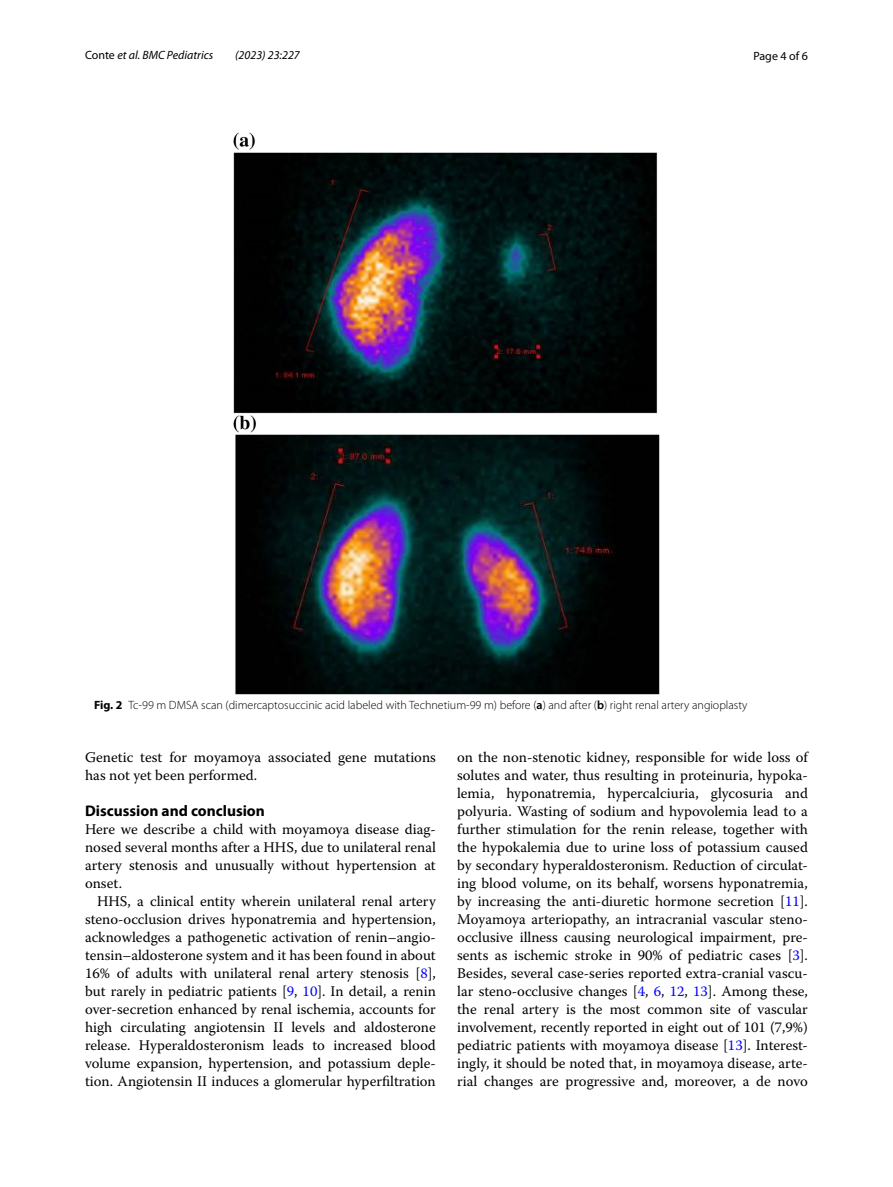
<style>
.page{position:relative;width:893px;height:1187px;background:#fff}
.page>*{position:absolute;margin:0;border:0;box-sizing:border-box;transform-origin:0 0}
.t1{font:700 15.45px "Myriad Pro";color:#000}
.t2{font:14.7px/18px "Warnock Pro";color:#000;text-align:justify}
.t3{font:300 12px "Myriad Pro";color:#000}
.t4{font:italic 12px "Myriad Pro";color:#000}
.t5{font:12px "Myriad Pro";color:#000}
.s1{font-style:normal}
.s2{font-weight:700}
.s3{font-weight:600}
.s4{color:#00f}
</style>
<div class="page">
<img style="left:234px;top:133px;width:425px;height:561px">
<p class="t4" style="left:85px;top:48px;width:130px"><span class="s1">Conte</span> et al. BMC Pediatrics</p>
<p class="t4" style="left:235px;top:48px;width:66px">(2023) 23:227</p>
<p class="t5" style="left:753px;top:48px;width:56px">Page 4 of 6</p>
<p class="t3" style="left:94px;top:698px;width:655px"><span class="s2">Fig. 2</span> Tc-99 m DMSA scan (dimercaptosuccinic acid labeled with Technetium-99 m) before (<span class="s3">a</span>) and after (<span class="s3">b</span>) right renal artery angioplasty</p>
<p class="t2" style="left:85px;top:747px;width:352px">Genetic test for moyamoya associated gene mutations has not yet been performed.</p>
<p class="t1" style="left:85px;top:800px;width:181px">Discussion and conclusion</p>
<p class="t2" style="left:85px;top:819px;width:352px">Here we describe a child with moyamoya disease diag&shy;nosed several months after a HHS, due to unilateral renal artery stenosis and unusually without hypertension at onset.</p>
<p class="t2" style="left:85px;top:891px;width:352px;text-indent:12px">HHS, a clinical entity wherein unilateral renal artery steno-occlusion drives hyponatremia and hypertension, acknowledges a pathogenetic activation of renin–angio&shy;tensin–aldosterone system and it has been found in about 16% of adults with unilateral renal artery stenosis [<span class="s4">8</span>], but rarely in pediatric patients [<span class="s4">9</span>, <span class="s4">10</span>]. In detail, a renin over-secretion enhanced by renal ischemia, accounts for high circulating angiotensin II levels and aldosterone release. Hyperaldosteronism leads to increased blood volume expansion, hypertension, and potassium deple&shy;tion. Angiotensin II induces a glomerular hyperfiltration</p>
<p class="t2" style="left:457px;top:747px;width:352px">on the non-stenotic kidney, responsible for wide loss of solutes and water, thus resulting in proteinuria, hypoka&shy;lemia, hyponatremia, hypercalciuria, glycosuria and polyuria. Wasting of sodium and hypovolemia lead to a further stimulation for the renin release, together with the hypokalemia due to urine loss of potassium caused by secondary hyperaldosteronism. Reduction of circulat&shy;ing blood volume, on its behalf, worsens hyponatremia, by increasing the anti-diuretic hormone secretion [<span class="s4">11</span>].<br>Moyamoya arteriopathy, an intracranial vascular steno&shy;occlusive illness causing neurological impairment, pre&shy;sents as ischemic stroke in 90% of pediatric cases [<span class="s4">3</span>].<br>Besides, several case-series reported extra-cranial vascu&shy;lar steno-occlusive changes [<span class="s4">4</span>, <span class="s4">6</span>, <span class="s4">12</span>, <span class="s4">13</span>]. Among these, the renal artery is the most common site of vascular involvement, recently reported in eight out of 101 (7,9%) pediatric patients with moyamoya disease [<span class="s4">13</span>]. Interest&shy;ingly, it should be noted that, in moyamoya disease, arte&shy;rial changes are progressive and, moreover, a de novo</p>
</div>
